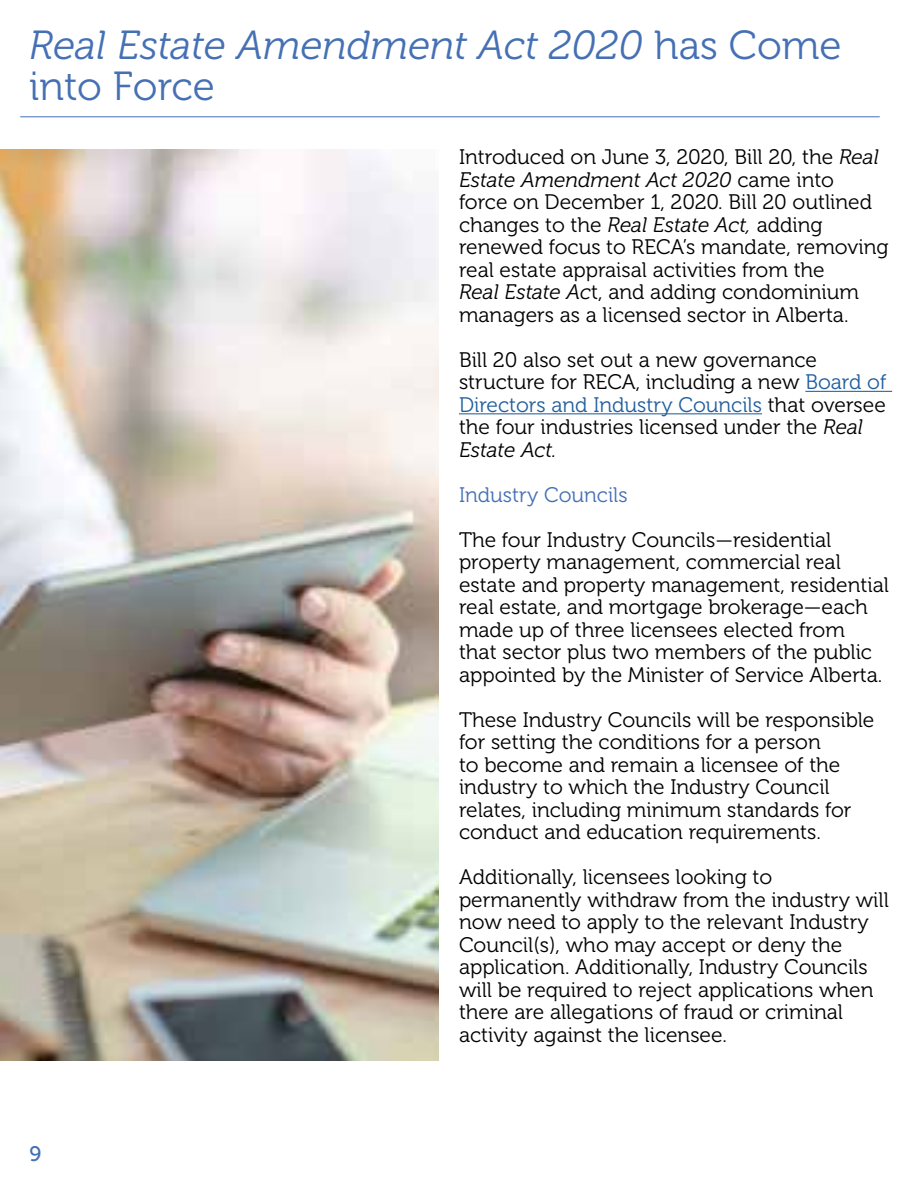
<style>
.page{position:relative;width:918px;height:1188px;background:#fff}
.page>*{position:absolute;margin:0;border:0;box-sizing:border-box;transform-origin:0 0}
.t1{font:italic 40.5px/40.5px "Museo 300";color:#4570b4}
.t2{font:21px/22.5px "Museo 300";color:#000}
.t3{font:21px "Museo 300";color:#4570b4}
.t4{font:21px "Museo 500";color:#4570b4}
.s1{font-style:normal}
.s2{font-style:italic}
.s3{color:#215e9e}
</style>
<div class="page">
<hr style="left:20px;top:117px;width:860px;height:1px;background:#4570b4">
<hr style="left:805px;top:391px;width:87px;height:1px;background:#215e9e">
<hr style="left:459px;top:413px;width:303px;height:1px;background:#215e9e">
<img style="left:0;top:150px;width:439px;height:910px">
<h1 class="t1" style="left:29px;top:25px;width:814px">Real Estate Amendment Act 2020 <span class="s1">has Come into Force</span></h1>
<p class="t4" style="left:29px;top:1142px;width:13px">9</p>
<p class="t2" style="left:459px;top:146px;width:431px">Introduced on June 3, 2020, Bill 20, the <span class="s2">Real Estate Amendment Act 2020</span> came into<br>force on December 1, 2020. Bill 20 outlined changes to the <span class="s2">Real Estate Act,</span> adding renewed focus to RECA’s mandate, removing real estate appraisal activities from the<br><span class="s2">Real Estate Ac</span>t, and adding condominium managers as a licensed sector in Alberta.</p>
<p class="t2" style="left:459px;top:349px;width:429px">Bill 20 also set out a new governance structure for RECA, including a new <span class="s3">Board of Directors and Industry Councils</span> that oversee the four industries licensed under the <span class="s2">Real Estate Act.</span></p>
<p class="t3" style="left:459px;top:483px;width:170px">Industry Councils</p>
<p class="t2" style="left:459px;top:529px;width:432px">The four Industry Councils—residential property management, commercial real estate and property management, residential real estate, and mortgage brokerage—each made up of three licensees elected from<br>that sector plus two members of the public appointed by the Minister of Service Alberta.</p>
<p class="t2" style="left:459px;top:709px;width:417px">These Industry Councils will be responsible for setting the conditions for a person<br>to become and remain a licensee of the industry to which the Industry Council relates, including minimum standards for conduct and education requirements.</p>
<p class="t2" style="left:459px;top:866px;width:431px">Additionally, licensees looking to permanently withdraw from the industry will now need to apply to the relevant Industry Council(s), who may accept or deny the application. Additionally, Industry Councils will be required to reject applications when there are allegations of fraud or criminal activity against the licensee.</p>
</div>
